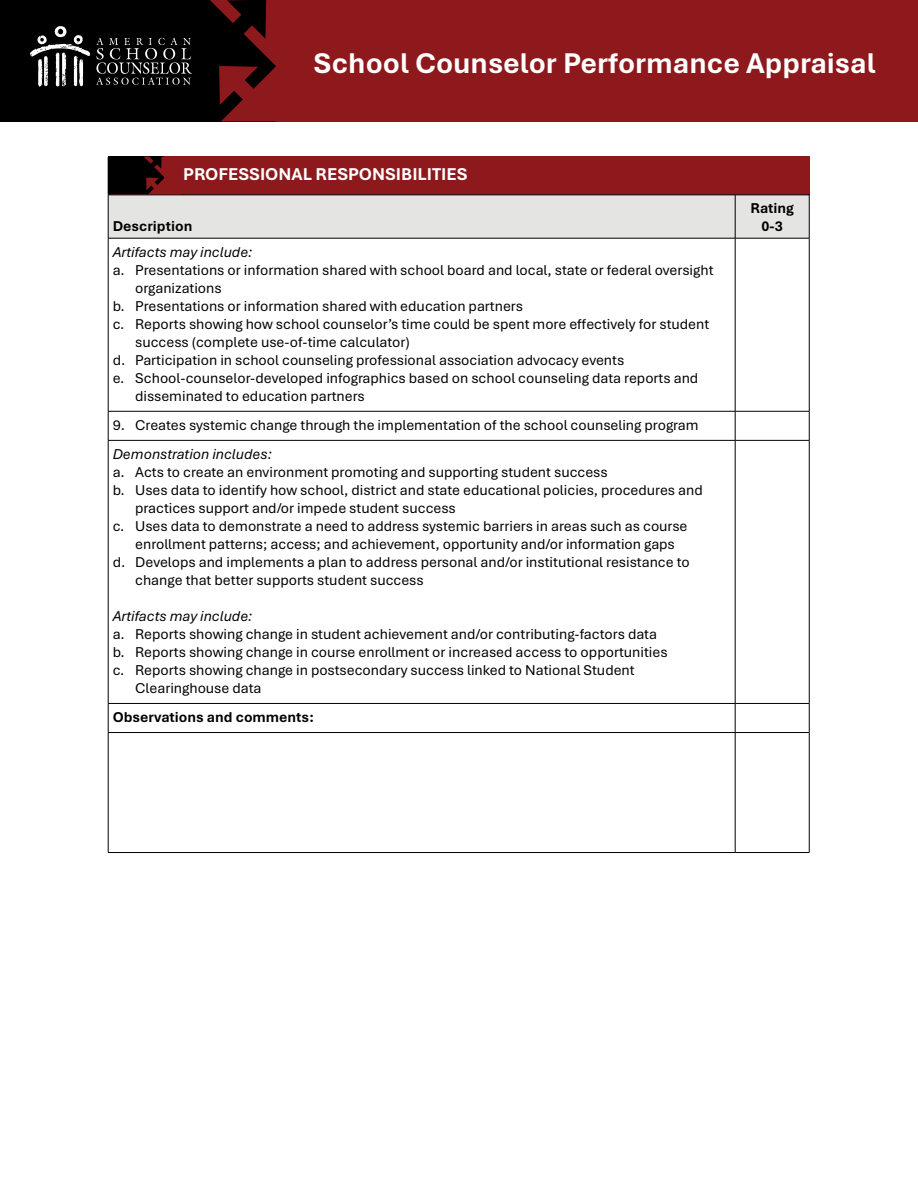
<style>
.page{position:relative;width:918px;height:1188px;background:#fff}
.page>*{position:absolute;margin:0;border:0;box-sizing:border-box;transform-origin:0 0}
.t1{font:700 30px "Aptos";color:#fff}
.t2{font:700 18px "Aptos";color:#fff}
.Hanging{font:15px/18px "Aptos";color:#000}
.t3{font:italic 15px "Aptos";color:#000}
.t4{font:700 15px "Aptos";color:#000}
</style>
<div class="page">
<div style="left:0;top:0;width:276px;height:122px;background:#000"></div>
<svg style="left:210px;top:0;width:66px;height:121px"></svg>
<div style="left:276px;top:0;width:642px;height:122px;background:#8d191c"></div>
<svg style="left:96px;top:38px;width:96px;height:47px"></svg>
<svg style="left:30px;top:26px;width:60px;height:61px"></svg>
<hr style="left:808px;top:157px;width:2px;height:38px;background:#000">
<hr style="left:108px;top:238px;width:627px;height:1px;background:#000">
<hr style="left:735px;top:238px;width:74px;height:1px;background:#000">
<hr style="left:108px;top:411px;width:627px;height:1px;background:#000">
<hr style="left:735px;top:411px;width:74px;height:1px;background:#000">
<hr style="left:108px;top:440px;width:627px;height:1px;background:#000">
<hr style="left:735px;top:440px;width:74px;height:1px;background:#000">
<hr style="left:108px;top:703px;width:627px;height:1px;background:#000">
<hr style="left:735px;top:703px;width:74px;height:1px;background:#000">
<hr style="left:108px;top:732px;width:627px;height:1px;background:#000">
<hr style="left:735px;top:732px;width:74px;height:1px;background:#000">
<hr style="left:735px;top:852px;width:74px;height:1px;background:#000">
<hr style="left:108px;top:852px;width:627px;height:1px;background:#000">
<hr style="left:108px;top:238px;width:1px;height:173px;background:#000">
<svg style="left:108px;top:411px;width:1px;height:29px"></svg>
<hr style="left:108px;top:441px;width:1px;height:262px;background:#000">
<svg style="left:108px;top:704px;width:1px;height:28px"></svg>
<hr style="left:108px;top:733px;width:1px;height:119px;background:#000">
<hr style="left:809px;top:195px;width:1px;height:43px;background:#000">
<hr style="left:735px;top:238px;width:1px;height:173px;background:#000">
<hr style="left:809px;top:238px;width:1px;height:173px;background:#000">
<svg style="left:735px;top:411px;width:1px;height:29px"></svg>
<svg style="left:809px;top:411px;width:1px;height:29px"></svg>
<hr style="left:735px;top:441px;width:1px;height:262px;background:#000">
<hr style="left:809px;top:441px;width:1px;height:262px;background:#000">
<svg style="left:735px;top:704px;width:1px;height:28px"></svg>
<svg style="left:809px;top:704px;width:1px;height:28px"></svg>
<hr style="left:809px;top:733px;width:1px;height:119px;background:#000">
<hr style="left:735px;top:733px;width:1px;height:119px;background:#000">
<svg style="left:108px;top:157px;width:701px;height:81px;background:#cfcecc"></svg>
<div style="left:165px;top:157px;width:645px;height:37px;background:#8d191c"></div>
<h1 class="t1" style="left:314px;top:43px;width:563px">School Counselor Performance Appraisal</h1>
<p class="t2" style="left:183px;top:162px;width:286px">PROFESSIONAL RESPONSIBILITIES</p>
<p class="t4" style="left:113px;top:216px;width:81px">Description</p>
<p class="t3" style="left:113px;top:242px;width:141px">Artifacts may include:</p>
<p class="Hanging" style="left:135px;top:260px;width:580px;text-indent:-22px">a. Presentations or information shared with school board and local, state or federal oversight organizations</p>
<p class="Hanging" style="left:113px;top:296px;width:412px">b. Presentations or information shared with education partners</p>
<p class="Hanging" style="left:135px;top:314px;width:576px;text-indent:-22px">c. Reports showing how school counselor’s time could be spent more effectively for student success (complete use-of-time calculator)</p>
<p class="Hanging" style="left:113px;top:350px;width:513px">d. Participation in school counseling professional association advocacy events</p>
<p class="Hanging" style="left:135px;top:368px;width:565px;text-indent:-22px">e. School-counselor-developed infographics based on school counseling data reports and disseminated to education partners</p>
<p class="Hanging" style="left:113px;top:415px;width:587px">9. Creates systemic change through the implementation of the school counseling program</p>
<p class="t3" style="left:113px;top:444px;width:161px">Demonstration includes:</p>
<p class="Hanging" style="left:113px;top:462px;width:496px">a. Acts to create an environment promoting and supporting student success</p>
<p class="Hanging" style="left:135px;top:480px;width:569px;text-indent:-22px">b. Uses data to identify how school, district and state educational policies, procedures and practices support and/or impede student success</p>
<p class="Hanging" style="left:135px;top:516px;width:554px;text-indent:-22px">c. Uses data to demonstrate a need to address systemic barriers in areas such as course enrollment patterns; access; and achievement, opportunity and/or information gaps</p>
<p class="Hanging" style="left:135px;top:552px;width:556px;text-indent:-22px">d. Develops and implements a plan to address personal and/or institutional resistance to change that better supports student success</p>
<p class="t3" style="left:113px;top:606px;width:141px">Artifacts may include:</p>
<p class="Hanging" style="left:113px;top:624px;width:546px">a. Reports showing change in student achievement and/or contributing-factors data</p>
<p class="Hanging" style="left:113px;top:642px;width:556px">b. Reports showing change in course enrollment or increased access to opportunities</p>
<p class="Hanging" style="left:135px;top:660px;width:501px;text-indent:-22px">c. Reports showing change in postsecondary success linked to National Student<br>Clearinghouse data</p>
<p class="t4" style="left:113px;top:707px;width:203px">Observations and comments:</p>
<p class="t4" style="left:750px;top:198px;width:45px">Rating</p>
<p class="t4" style="left:762px;top:216px;width:23px">0-3</p>
</div>
